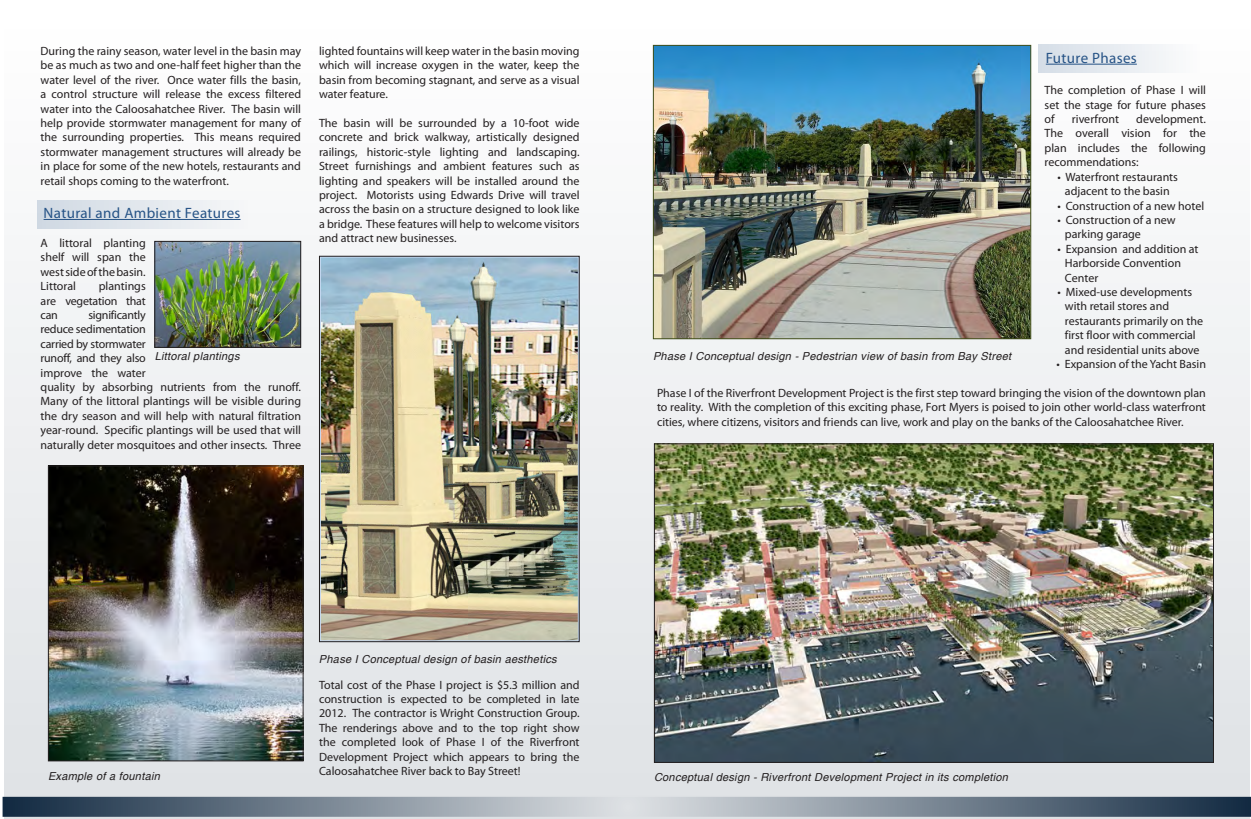
<style>
.page{position:relative;width:1251px;height:819px;background:#fff}
.page>*{position:absolute;margin:0;border:0;box-sizing:border-box;transform-origin:0 0}
.Subhead{font:15px "Myriad Pro";letter-spacing:.025em;color:#265386}
.body{font:12px/14.4px "Myriad Pro";color:#231f20;text-align:justify}
.Subhead-2{font:italic 11px "Helvetica";letter-spacing:.025em;color:#231f20}
</style>
<div class="page">
<div style="left:4px;top:9px;width:1246px;height:810px;background:linear-gradient(to bottom,#fff,#dadde0)"></div>
<svg style="left:3px;top:797px;width:1248px;height:20px"></svg>
<img style="left:50px;top:468px;width:252px;height:291px">
<div style="left:48px;top:466px;width:256px;height:295px;border:1px solid #231f20"></div>
<img style="left:655px;top:47px;width:374px;height:290px">
<div style="left:653px;top:45px;width:378px;height:294px;border:1px solid #414e19"></div>
<img style="left:321px;top:258px;width:257px;height:382px">
<div style="left:319px;top:256px;width:261px;height:386px;border:1px solid #231f20"></div>
<div style="left:37px;top:200px;width:214px;height:28px;background:linear-gradient(to right,#cfd8e2,#f5f6f8)"></div>
<hr style="left:44px;top:219px;width:197px;height:1px;background:#265386">
<svg style="left:1038px;top:45px;width:164px;height:28px"></svg>
<hr style="left:1046px;top:64px;width:91px;height:1px;background:#265386">
<img style="left:156px;top:243px;width:143px;height:103px">
<div style="left:154px;top:241px;width:147px;height:107px;border:1px solid #231f20"></div>
<img style="left:656px;top:445px;width:556px;height:316px">
<p class="body" style="left:41px;top:43px;width:262px">During the rainy season, water level in the basin may be as much as two and one-half feet higher than the water level of the river. Once water fills the basin, a control structure will release the excess filtered water into the Caloosahatchee River. The basin will help provide stormwater management for many of the surrounding properties. This means required stormwater management structures will already be in place for some of the new hotels, restaurants and retail shops coming to the waterfront.</p>
<p class="Subhead" style="left:44px;top:204px;width:198px">Natural and Ambient Features</p>
<p class="body" style="left:41px;top:235px;width:107px">A littoral planting shelf will span the west side of the basin.<br>Littoral</p>
<p class="body" style="left:41px;top:279px;width:107px;text-indent:58px">plantings are vegetation that can</p>
<p class="body" style="left:41px;top:307px;width:262px;text-align:left;text-indent:48px">significantly<br>reduce sedimentation<br>carried by stormwater<br>runoff, and they also<br>improve the water<br>quality by absorbing nutrients from the runoff.<br>Many of the littoral plantings will be visible during the dry season and will help with natural filtration year-round. Specific plantings will be used that will naturally deter mosquitoes and other insects. Three</p>
<p class="Subhead-2" style="left:155px;top:350px;width:86px">Littoral plantings</p>
<p class="body" style="left:319px;top:43px;width:262px">lighted fountains will keep water in the basin moving which will increase oxygen in the water, keep the basin from becoming stagnant, and serve as a visual water feature.</p>
<p class="body" style="left:319px;top:115px;width:262px">The basin will be surrounded by a 10-foot wide concrete and brick walkway, artistically designed railings, historic-style lighting and landscaping.<br>Street furnishings and ambient features such as lighting and speakers will be installed around the project. Motorists using Edwards Drive will travel across the basin on a structure designed to look like a bridge. These features will help to welcome visitors and attract new businesses.</p>
<p class="Subhead" style="left:1046px;top:48px;width:93px">Future Phases</p>
<p class="body" style="left:1045px;top:83px;width:163px">The completion of Phase I will set the stage for future phases of</p>
<p class="body" style="left:1072px;top:112px;width:49px">riverfront</p>
<p class="body" style="left:1045px;top:112px;width:163px;text-indent:92px">development.<br>The overall vision for the plan includes the following recommendations:</p>
<p class="body" style="left:1057px;top:169px;width:122px;text-align:center">• Waterfront restaurants adjacent to the basin</p>
<p class="body" style="left:1057px;top:198px;width:148px">• Construction of a new hotel</p>
<p class="body" style="left:1065px;top:212px;width:112px;text-indent:-8px">• Construction of a new parking garage</p>
<p class="body" style="left:1065px;top:241px;width:135px;text-align:left;text-indent:-8px">• Expansion and addition at<br>Harborside Convention<br>Center</p>
<p class="body" style="left:1065px;top:284px;width:140px;text-align:left;text-indent:-8px">• Mixed-use developments with retail stores and restaurants primarily on the first floor with commercial and residential units above</p>
<p class="body" style="left:1057px;top:356px;width:151px">• Expansion of the Yacht Basin</p>
<p class="body" style="left:657px;top:385px;width:550px">Phase I of the Riverfront Development Project is the first step toward bringing the vision of the downtown plan to reality. With the completion of this exciting phase, Fort Myers is poised to join other world-class waterfront cities, where citizens, visitors and friends can live, work and play on the banks of the Caloosahatchee River.</p>
<p class="Subhead-2" style="left:653px;top:350px;width:360px">Phase I Conceptual design - Pedestrian view of basin from Bay Street</p>
<p class="Subhead-2" style="left:48px;top:770px;width:113px">Example of a fountain</p>
<p class="Subhead-2" style="left:319px;top:653px;width:239px">Phase I Conceptual design of basin aesthetics</p>
<p class="body" style="left:319px;top:677px;width:262px">Total cost of the Phase I project is $5.3 million and construction is expected to be completed in late 2012. The contractor is Wright Construction Group.<br>The renderings above and to the top right show the completed look of Phase I of the Riverfront Development Project which appears to bring the Caloosahatchee River back to Bay Street!</p>
<p class="Subhead-2" style="left:654px;top:771px;width:356px">Conceptual design - Riverfront Development Project in its completion</p>
</div>
